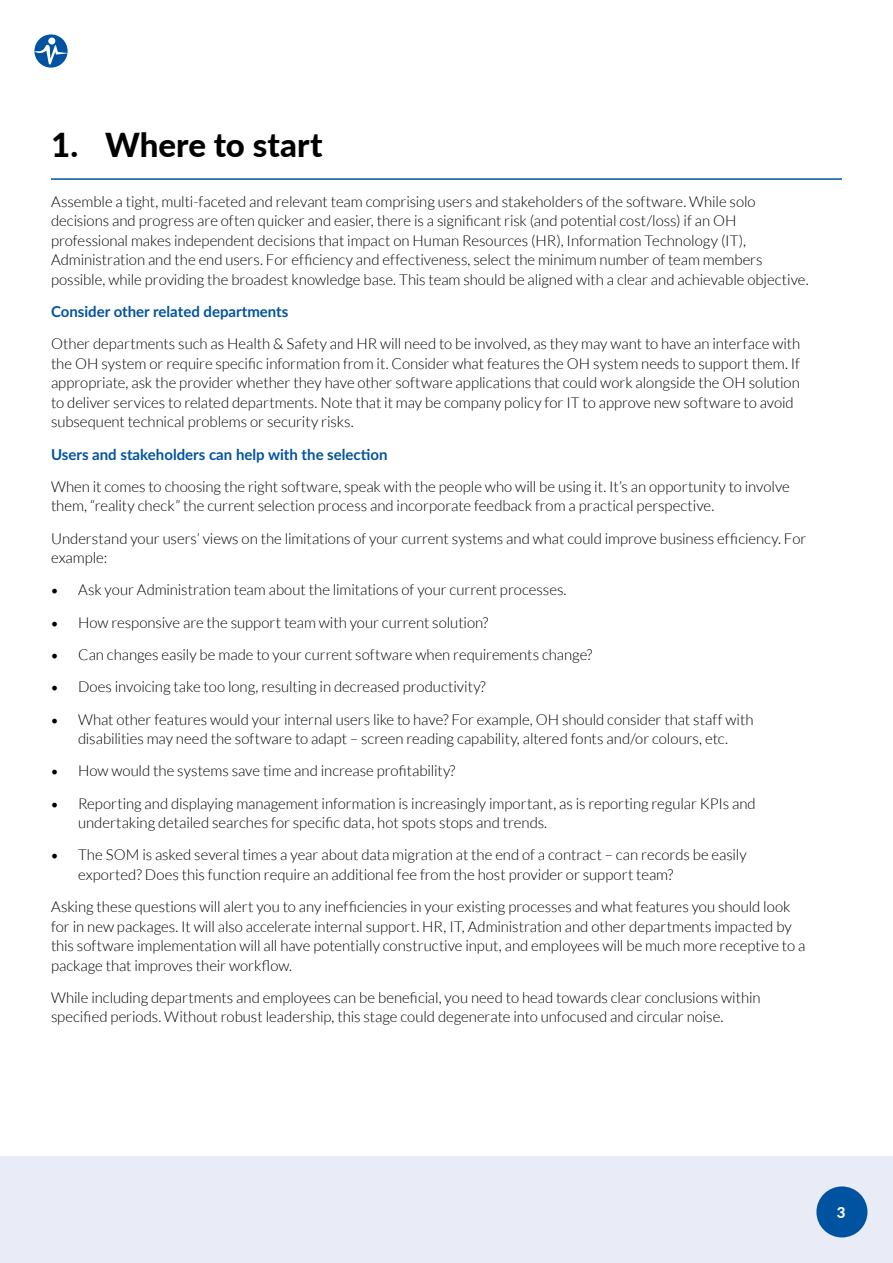
<style>
.page{position:relative;width:893px;height:1263px;background:#fff}
.page>*{position:absolute;margin:0;border:0;box-sizing:border-box;transform-origin:0 0}
.t1{font:800 33px "Lato";color:#000}
.t2{font:300 15px/19.5px "Lato";letter-spacing:-.005em;color:#000}
.t3{font:700 15px "Lato";color:#0053a1}
.t4{font:800 15px "Lato";color:#fff}
.s1{font-family:"Minion Pro";font-weight:400;font-size:18px}
</style>
<div class="page">
<svg style="left:34px;top:34px;width:34px;height:34px"></svg>
<svg style="left:34px;top:43px;width:34px;height:22px"></svg>
<div style="left:48px;top:38px;width:7px;height:7px;background:#fff;border-radius:50%"></div>
<div style="left:0;top:1157px;width:893px;height:106px;background:#e9ebf7"></div>
<div style="left:816px;top:1186px;width:51px;height:51px;background:#0053a1;border-radius:50%"></div>
<hr style="left:51px;top:178px;width:791px;height:2px;background:#0053a1">
<h1 class="t1" style="left:51px;top:121px;width:273px">1. Where to start</h1>
<p class="t2" style="left:51px;top:192px;width:759px">Assemble a tight, multi-faceted and relevant team comprising users and stakeholders of the software. While solo decisions and progress are often quicker and easier, there is a significant risk (and potential cost/loss) if an OH professional makes independent decisions that impact on Human Resources (HR), Information Technology (IT), Administration and the end users. For efficiency and effectiveness, select the minimum number of team members possible, while providing the broadest knowledge base. This team should be aligned with a clear and achievable objective.</p>
<p class="t3" style="left:51px;top:301px;width:239px">Consider other related departments</p>
<p class="t2" style="left:51px;top:334px;width:751px">Other departments such as Health &amp; Safety and HR will need to be involved, as they may want to have an interface with the OH system or require specific information from it. Consider what features the OH system needs to support them. If appropriate, ask the provider whether they have other software applications that could work alongside the OH solution to deliver services to related departments. Note that it may be company policy for IT to approve new software to avoid subsequent technical problems or security risks.</p>
<p class="t3" style="left:51px;top:443px;width:338px">Users and stakeholders can help with the selection</p>
<p class="t2" style="left:51px;top:477px;width:740px">When it comes to choosing the right software, speak with the people who will be using it. It’s an opportunity to involve them, “reality check” the current selection process and incorporate feedback from a practical perspective.</p>
<p class="t2" style="left:51px;top:529px;width:757px">Understand your users’ views on the limitations of your current systems and what could improve business efficiency. For example:</p>
<p class="t2" style="left:51px;top:580px;width:517px"><span class="s1">•</span> Ask your Administration team about the limitations of your current processes.</p>
<p class="t2" style="left:51px;top:613px;width:439px"><span class="s1">•</span> How responsive are the support team with your current solution?</p>
<p class="t2" style="left:51px;top:645px;width:543px"><span class="s1">•</span> Can changes easily be made to your current software when requirements change?</p>
<p class="t2" style="left:51px;top:677px;width:436px"><span class="s1">•</span> Does invoicing take too long, resulting in decreased productivity?</p>
<p class="t2" style="left:51px;top:709px;width:704px;text-align:center"><span class="s1">•</span> What other features would your internal users like to have? For example, OH should consider that staff with disabilities may need the software to adapt – screen reading capability, altered fonts and/or colours, etc.</p>
<p class="t2" style="left:51px;top:761px;width:406px"><span class="s1">•</span> How would the systems save time and increase profitability?</p>
<p class="t2" style="left:78px;top:793px;width:679px;text-indent:-27px"><span class="s1">•</span> Reporting and displaying management information is increasingly important, as is reporting regular KPIs and undertaking detailed searches for specific data, hot spots stops and trends.</p>
<p class="t2" style="left:78px;top:845px;width:670px;text-indent:-27px"><span class="s1">•</span> The SOM is asked several times a year about data migration at the end of a contract – can records be easily exported? Does this function require an additional fee from the host provider or support team?</p>
<p class="t2" style="left:51px;top:897px;width:756px">Asking these questions will alert you to any inefficiencies in your existing processes and what features you should look for in new packages. It will also accelerate internal support. HR, IT, Administration and other departments impacted by this software implementation will all have potentially constructive input, and employees will be much more receptive to a package that improves their workflow.</p>
<p class="t2" style="left:51px;top:988px;width:711px">While including departments and employees can be beneficial, you need to head towards clear conclusions within specified periods. Without robust leadership, this stage could degenerate into unfocused and circular noise.</p>
<p class="t4" style="left:837px;top:1201px;width:10px">3</p>
</div>
